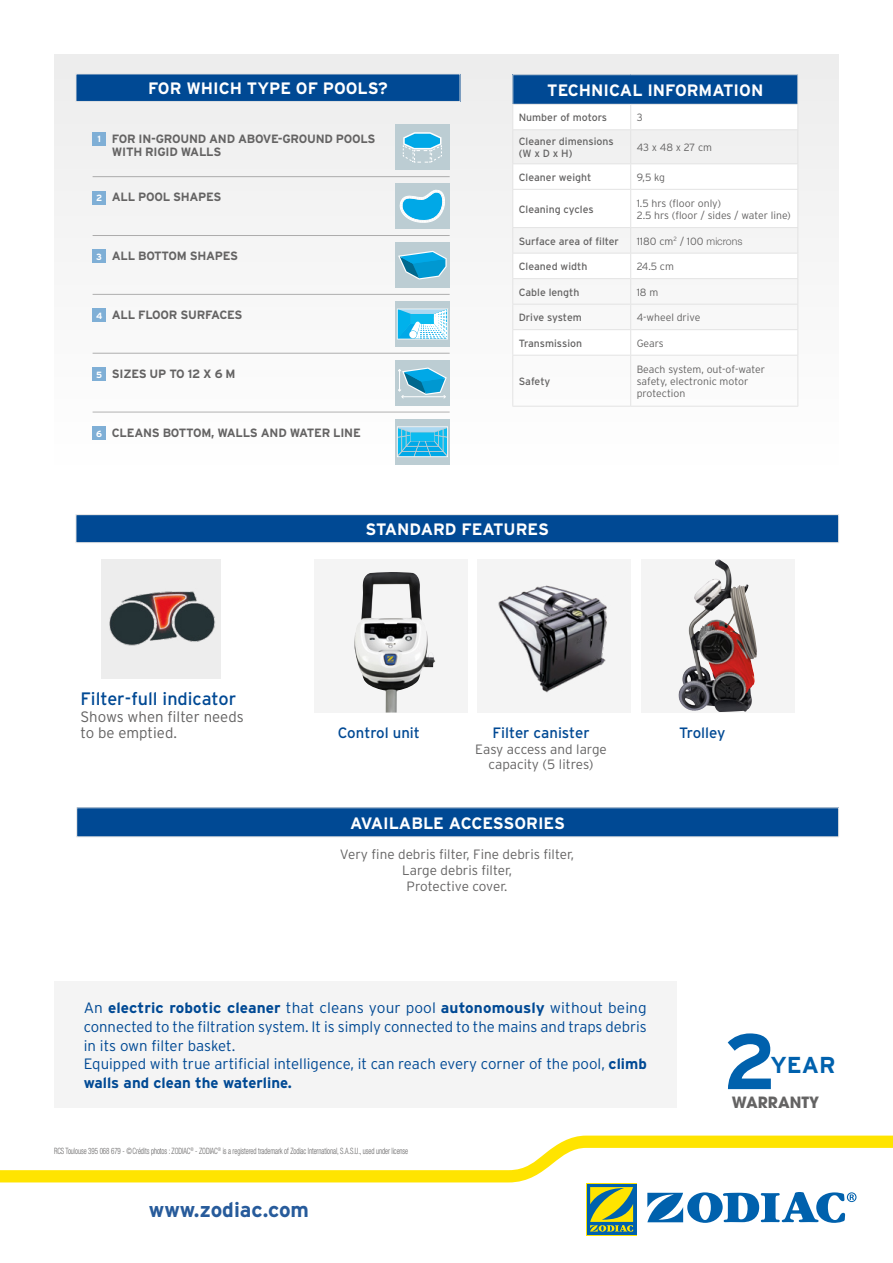
<style>
.page{position:relative;width:893px;height:1263px;background:#fff}
.page>*{position:absolute;margin:0;border:0;box-sizing:border-box;transform-origin:0 0}
.t1{font:700 78.3px "Interstate";color:#0061ad}
.t2{font:700 23.1px "Interstate";color:#0061ad}
.t3{font:700 20.85px "Interstate";color:#275b9b}
.t4{font:18px "Interstate";color:#004994}
.t5{font:700 16.5px "Interstate";color:#fff}
.t6{font:700 15.45px "Avant Garde LT";color:#646363}
.t7{font:300 15px/18.8px "Interstate";color:#004994}
.t8{font:300 15px/16.5px "Interstate";color:#646363}
.t9{font:15px "Interstate";color:#004994}
.t10{font:300 13.5px/16.2px "Interstate";color:#646363;text-align:center}
.t11{font:700 12px/13.8px "Interstate";letter-spacing:-.02em;color:#646363}
.t12{font:300 10.5px/12px "Interstate";color:#646363}
.t13{font:10.5px/12px "Interstate";color:#646363}
.t14{font:300 condensed 8.7px "Helvetica Neue LT Std";letter-spacing:-.01em;color:#646363;scale:.8 1}
.s1{font-size:9px;color:#fff}
.s2{font-family:"Helvetica Neue LT Std"}
.s3{font-weight:700}
</style>
<div class="page">
<div style="left:54px;top:54px;width:785px;height:411px;background:#f8f8f8"></div>
<img style="left:102px;top:559px;width:119px;height:120px">
<div style="left:315px;top:559px;width:153px;height:153px;background:#f4f4f4"></div>
<img style="left:354px;top:572px;width:82px;height:140px">
<div style="left:478px;top:559px;width:153px;height:153px;background:#f4f4f4"></div>
<svg style="left:641px;top:559px;width:153px;height:153px;fill:#f4f4f4"></svg>
<img style="left:678px;top:559px;width:48px;height:152px">
<div style="left:587px;top:1184px;width:49px;height:51px;background:#0061ad"></div>
<svg style="left:0;top:1135px;width:893px;height:97px"></svg>
<div style="left:76px;top:515px;width:763px;height:28px;background:#004994"></div>
<div style="left:76px;top:514px;width:763px;height:29px;border:1px solid #e3e3e3"></div>
<div style="left:77px;top:808px;width:762px;height:29px;background:#004994"></div>
<div style="left:54px;top:981px;width:622px;height:126px;background:#f4f4f4"></div>
<div style="left:513px;top:75px;width:285px;height:29px;background:#004994"></div>
<svg style="left:513px;top:130px;width:284px;height:174px"></svg>
<hr style="left:512px;top:74px;width:119px;height:1px;background:#e3e3e3">
<hr style="left:631px;top:74px;width:167px;height:1px;background:#e3e3e3">
<hr style="left:512px;top:104px;width:119px;height:1px;background:#e3e3e3">
<svg style="left:512px;top:75px;width:1px;height:54px"></svg>
<hr style="left:631px;top:104px;width:167px;height:1px;background:#e3e3e3">
<svg style="left:630px;top:105px;width:1px;height:24px"></svg>
<svg style="left:797px;top:75px;width:1px;height:54px"></svg>
<hr style="left:512px;top:129px;width:119px;height:1px;background:#e3e3e3">
<hr style="left:512px;top:130px;width:1px;height:33px;background:#e3e3e3">
<hr style="left:631px;top:129px;width:167px;height:1px;background:#e3e3e3">
<hr style="left:630px;top:130px;width:1px;height:33px;background:#e3e3e3">
<hr style="left:797px;top:130px;width:1px;height:33px;background:#e3e3e3">
<hr style="left:512px;top:163px;width:119px;height:1px;background:#e3e3e3">
<svg style="left:512px;top:164px;width:1px;height:25px"></svg>
<hr style="left:631px;top:163px;width:167px;height:1px;background:#e3e3e3">
<svg style="left:630px;top:164px;width:1px;height:25px"></svg>
<svg style="left:797px;top:164px;width:1px;height:25px"></svg>
<hr style="left:512px;top:189px;width:119px;height:1px;background:#e3e3e3">
<hr style="left:512px;top:190px;width:1px;height:37px;background:#e3e3e3">
<hr style="left:631px;top:189px;width:167px;height:1px;background:#e3e3e3">
<hr style="left:630px;top:190px;width:1px;height:37px;background:#e3e3e3">
<hr style="left:797px;top:190px;width:1px;height:37px;background:#e3e3e3">
<hr style="left:512px;top:227px;width:119px;height:1px;background:#e3e3e3">
<hr style="left:631px;top:227px;width:167px;height:1px;background:#e3e3e3">
<hr style="left:512px;top:253px;width:119px;height:1px;background:#e3e3e3">
<hr style="left:631px;top:253px;width:167px;height:1px;background:#e3e3e3">
<hr style="left:512px;top:278px;width:119px;height:1px;background:#e3e3e3">
<hr style="left:631px;top:278px;width:167px;height:1px;background:#e3e3e3">
<hr style="left:512px;top:304px;width:119px;height:1px;background:#e3e3e3">
<hr style="left:631px;top:304px;width:167px;height:1px;background:#e3e3e3">
<hr style="left:512px;top:329px;width:119px;height:1px;background:#e3e3e3">
<svg style="left:512px;top:228px;width:1px;height:127px"></svg>
<hr style="left:631px;top:329px;width:167px;height:1px;background:#e3e3e3">
<svg style="left:630px;top:228px;width:1px;height:127px"></svg>
<svg style="left:797px;top:228px;width:1px;height:127px"></svg>
<hr style="left:512px;top:355px;width:119px;height:1px;background:#e3e3e3">
<hr style="left:512px;top:356px;width:1px;height:50px;background:#e3e3e3">
<hr style="left:631px;top:355px;width:167px;height:1px;background:#e3e3e3">
<hr style="left:630px;top:356px;width:1px;height:50px;background:#e3e3e3">
<hr style="left:797px;top:356px;width:1px;height:50px;background:#e3e3e3">
<hr style="left:512px;top:406px;width:119px;height:1px;background:#e3e3e3">
<hr style="left:631px;top:406px;width:167px;height:1px;background:#e3e3e3">
<div style="left:76px;top:74px;width:384px;height:27px;background:#004994"></div>
<div style="left:76px;top:74px;width:384px;height:28px;border:1px solid #e3e3e3"></div>
<div style="left:93px;top:132px;width:13px;height:13px;background:#7fafd6"></div>
<div style="left:93px;top:191px;width:13px;height:13px;background:#7fafd6"></div>
<div style="left:93px;top:250px;width:13px;height:13px;background:#7fafd6"></div>
<div style="left:93px;top:309px;width:13px;height:13px;background:#7fafd6"></div>
<div style="left:93px;top:368px;width:13px;height:13px;background:#7fafd6"></div>
<div style="left:93px;top:426px;width:13px;height:13px;background:#7fafd6"></div>
<hr style="left:93px;top:176px;width:357px;height:1px;background:#646363">
<hr style="left:93px;top:235px;width:357px;height:1px;background:#646363">
<hr style="left:93px;top:294px;width:357px;height:1px;background:#646363">
<hr style="left:93px;top:353px;width:357px;height:1px;background:#646363">
<hr style="left:93px;top:412px;width:357px;height:1px;background:#646363">
<div style="left:395px;top:125px;width:55px;height:45px;background:#bccdd3"></div>
<div style="left:395px;top:183px;width:55px;height:46px;background:#bccdd3"></div>
<div style="left:395px;top:242px;width:55px;height:46px;background:#bccdd3"></div>
<div style="left:395px;top:301px;width:55px;height:46px;background:#bccdd3"></div>
<div style="left:395px;top:360px;width:55px;height:46px;background:#bccdd3"></div>
<div style="left:395px;top:419px;width:55px;height:46px;background:#bccdd3"></div>
<svg style="left:398px;top:367px;width:49px;height:31px"></svg>
<svg style="left:397px;top:426px;width:51px;height:31px;background:#4ec1e7"></svg>
<svg style="left:402px;top:132px;width:40px;height:31px"></svg>
<svg style="left:399px;top:190px;width:46px;height:33px"></svg>
<svg style="left:398px;top:251px;width:49px;height:29px"></svg>
<div style="left:396px;top:307px;width:53px;height:34px;background:#d7e2e6"></div>
<svg style="left:397px;top:309px;width:51px;height:30px;background:#80d6f3"></svg>
<img style="left:498px;top:585px;width:109px;height:108px">
<p class="t5" style="left:148px;top:79px;width:241px">FOR WHICH TYPE OF POOLS?</p>
<p class="t11" style="left:112px;top:131px;width:265px;text-indent:-14px"><span class="s1">1</span> FOR IN-GROUND AND ABOVE-GROUND POOLS<br>WITH RIGID WALLS</p>
<p class="t11" style="left:96px;top:190px;width:127px"><span class="s1">2</span> ALL POOL SHAPES</p>
<p class="t11" style="left:96px;top:249px;width:143px"><span class="s1">3</span> ALL BOTTOM SHAPES</p>
<p class="t11" style="left:96px;top:308px;width:148px"><span class="s1">4</span> ALL FLOOR SURFACES</p>
<p class="t11" style="left:96px;top:367px;width:141px"><span class="s1">5</span> SIZES UP TO 12 X 6 M</p>
<p class="t11" style="left:96px;top:425px;width:266px"><span class="s1">6</span> CLEANS BOTTOM, WALLS AND WATER LINE</p>
<p class="t5" style="left:547px;top:81px;width:218px">TECHNICAL INFORMATION</p>
<p class="t13" style="left:519px;top:111px;width:90px">Number of motors</p>
<p class="t12" style="left:637px;top:111px;width:7px">3</p>
<p class="t13" style="left:519px;top:135px;width:97px">Cleaner dimensions (W x D x H)</p>
<p class="t12" style="left:637px;top:141px;width:77px">43 x 48 x 27 cm</p>
<p class="t13" style="left:519px;top:171px;width:74px">Cleaner weight</p>
<p class="t12" style="left:637px;top:171px;width:30px">9,5 kg</p>
<p class="t13" style="left:519px;top:203px;width:76px">Cleaning cycles</p>
<p class="t12" style="left:637px;top:197px;width:156px">1.5 hrs (floor only)<br>2.5 hrs (floor / sides / water line)</p>
<p class="t13" style="left:519px;top:235px;width:102px">Surface area of filter</p>
<p class="t12" style="left:637px;top:235px;width:107px">1180 cm<sup>2</sup> / 100 <span class="s2">microns</span></p>
<p class="t13" style="left:519px;top:260px;width:70px">Cleaned width</p>
<p class="t12" style="left:637px;top:260px;width:39px">24.5 cm</p>
<p class="t13" style="left:519px;top:286px;width:62px">Cable length</p>
<p class="t12" style="left:637px;top:286px;width:23px">18 m</p>
<p class="t13" style="left:519px;top:311px;width:65px">Drive system</p>
<p class="t12" style="left:637px;top:311px;width:65px">4-wheel drive</p>
<p class="t13" style="left:519px;top:337px;width:65px">Transmission</p>
<p class="t12" style="left:637px;top:337px;width:29px">Gears</p>
<p class="t13" style="left:519px;top:375px;width:33px">Safety</p>
<p class="t12" style="left:637px;top:363px;width:130px">Beach system, out-of-water safety, electronic motor protection</p>
<p class="t4" style="left:80px;top:689px;width:157px">Filter-full indicator</p>
<p class="t8" style="left:80px;top:708px;width:165px">Shows when filter needs to be emptied.</p>
<p class="t5" style="left:366px;top:520px;width:185px">STANDARD FEATURES</p>
<p class="t9" style="left:338px;top:724px;width:84px">Control unit</p>
<p class="t9" style="left:679px;top:724px;width:48px">Trolley</p>
<p class="t9" style="left:493px;top:724px;width:99px">Filter canister</p>
<p class="t10" style="left:475px;top:741px;width:133px;line-height:15px">Easy access and large capacity (5 litres)</p>
<p class="t5" style="left:350px;top:814px;width:216px">AVAILABLE ACCESSORIES</p>
<p class="t10" style="left:340px;top:846px;width:236px">Very fine debris filter, Fine debris filter,<br>Large debris filter,<br>Protective cover.</p>
<p class="t7" style="left:84px;top:998px;width:564px">An <span class="s3">electric robotic cleaner</span> that cleans your pool <span class="s3">autonomously</span> without being connected to the filtration system. It is simply connected to the mains and traps debris in its own filter basket.<br>Equipped with true artificial intelligence, it can reach every corner of the pool, <span class="s3">climb walls and clean the waterline.</span></p>
<p class="t14" style="left:54px;top:1146px;width:444px">RCS Toulouse 395 068 679 - ©Crédits photos : ZODIAC<sup>®</sup> - ZODIAC<sup>®</sup> is a registered trademark of Zodiac International, S.A.S.U., used under license</p>
<h3 class="t3" style="left:149px;top:1198px;width:162px">www.zodiac.com</h3>
<h1 class="t1" style="left:723px;top:1018px;width:55px">2</h1>
<p class="t6" style="left:732px;top:1092px;width:89px">WARRANTY</p>
<h2 class="t2" style="left:770px;top:1052px;width:67px">YEAR</h2>
</div>
